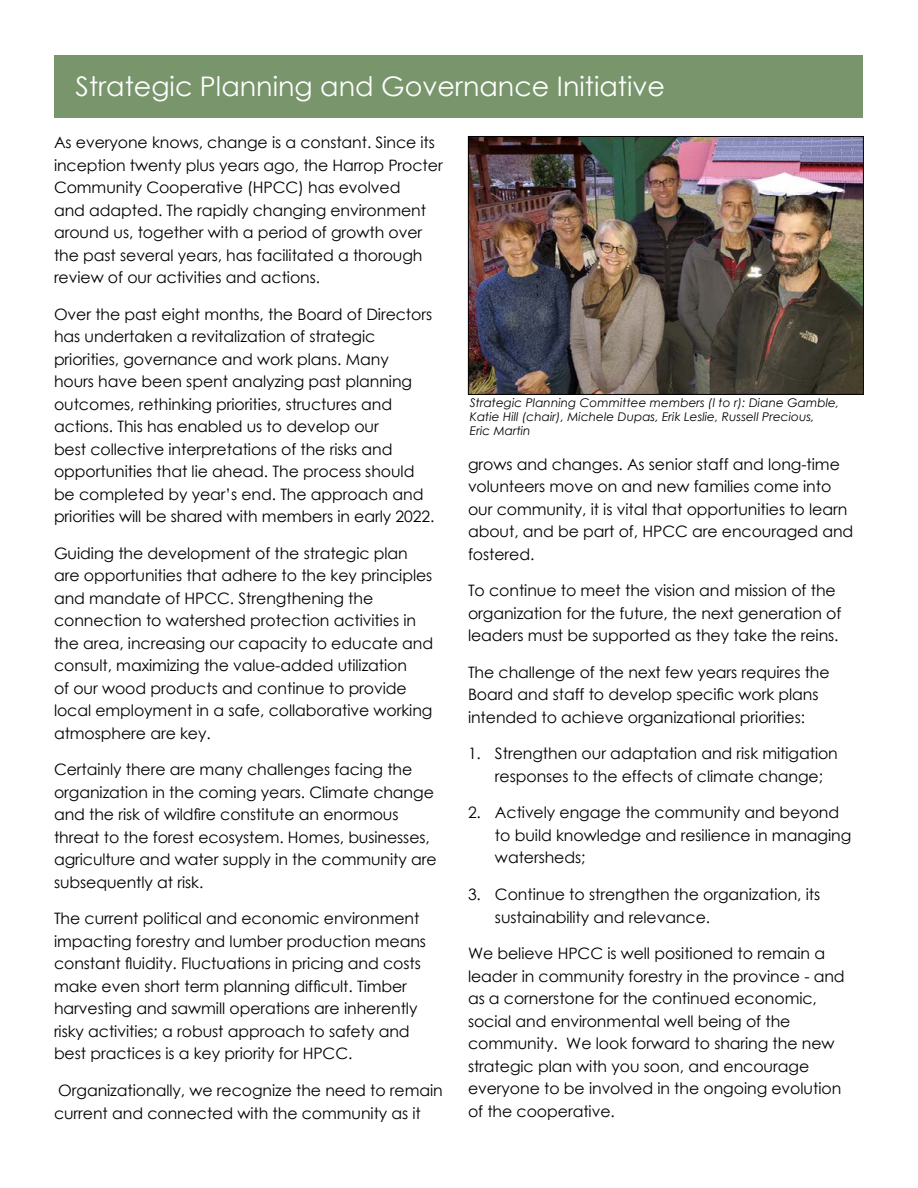
<style>
.page{position:relative;width:918px;height:1188px;background:#fff}
.page>*{position:absolute;margin:0;border:0;box-sizing:border-box;transform-origin:0 0}
.t1{font:27px "Century Gothic";color:#fff}
.t2{font:15.75px/22.5px "Century Gothic";letter-spacing:-.005em;color:#000}
.t3{font:italic 12px/14.4px "Century Gothic";letter-spacing:.005em;color:#000}
</style>
<div class="page">
<div style="left:54px;top:55px;width:808px;height:62px;background:#78956b"></div>
<img style="left:470px;top:138px;width:392px;height:255px">
<div style="left:468px;top:136px;width:396px;height:259px;border:1px solid #000"></div>
<h1 class="t1" style="left:76px;top:68px;width:591px">Strategic Planning and Governance Initiative</h1>
<p class="t2" style="left:54px;top:131px;width:390px">As everyone knows, change is a constant. Since its inception twenty plus years ago, the Harrop Procter Community Cooperative (HPCC) has evolved<br>and adapted. The rapidly changing environment around us, together with a period of growth over the past several years, has facilitated a thorough review of our activities and actions.</p>
<p class="t2" style="left:54px;top:303px;width:382px">Over the past eight months, the Board of Directors has undertaken a revitalization of strategic priorities, governance and work plans. Many<br>hours have been spent analyzing past planning outcomes, rethinking priorities, structures and actions. This has enabled us to develop our<br>best collective interpretations of the risks and opportunities that lie ahead. The process should be completed by year’s end. The approach and priorities will be shared with members in early 2022.</p>
<p class="t2" style="left:54px;top:542px;width:381px">Guiding the development of the strategic plan are opportunities that adhere to the key principles and mandate of HPCC. Strengthening the connection to watershed protection activities in the area, increasing our capacity to educate and consult, maximizing the value-added utilization<br>of our wood products and continue to provide local employment in a safe, collaborative working atmosphere are key.</p>
<p class="t2" style="left:54px;top:758px;width:384px">Certainly there are many challenges facing the organization in the coming years. Climate change and the risk of wildfire constitute an enormous threat to the forest ecosystem. Homes, businesses, agriculture and water supply in the community are subsequently at risk.</p>
<p class="t2" style="left:54px;top:907px;width:374px">The current political and economic environment impacting forestry and lumber production means constant fluidity. Fluctuations in pricing and costs make even short term planning difficult. Timber harvesting and sawmill operations are inherently risky activities; a robust approach to safety and best practices is a key priority for HPCC.</p>
<p class="t2" style="left:54px;top:1079px;width:390px">Organizationally, we recognize the need to remain current and connected with the community as it</p>
<p class="t3" style="left:470px;top:395px;width:371px">Strategic Planning Committee members (l to r): Diane Gamble,<br>Katie Hill (chair), Michele Dupas, Erik Leslie, Russell Precious,<br>Eric Martin</p>
<p class="t2" style="left:468px;top:453px;width:387px">grows and changes. As senior staff and long-time volunteers move on and new families come into our community, it is vital that opportunities to learn about, and be part of, HPCC are encouraged and fostered.</p>
<p class="t2" style="left:468px;top:579px;width:375px">To continue to meet the vision and mission of the organization for the future, the next generation of leaders must be supported as they take the reins.</p>
<p class="t2" style="left:468px;top:661px;width:363px">The challenge of the next few years requires the<br>Board and staff to develop specific work plans intended to achieve organizational priorities:</p>
<p class="t2" style="left:495px;top:742px;width:344px;text-indent:-27px">1. Strengthen our adaptation and risk mitigation responses to the effects of climate change;</p>
<p class="t2" style="left:495px;top:801px;width:358px;text-indent:-27px">2. Actively engage the community and beyond to build knowledge and resilience in managing watersheds;</p>
<p class="t2" style="left:495px;top:883px;width:327px;text-indent:-27px">3. Continue to strengthen the organization, its sustainability and relevance.</p>
<p class="t2" style="left:468px;top:942px;width:378px">We believe HPCC is well positioned to remain a leader in community forestry in the province - and as a cornerstone for the continued economic, social and environmental well being of the community. We look forward to sharing the new strategic plan with you soon, and encourage everyone to be involved in the ongoing evolution of the cooperative.</p>
</div>
